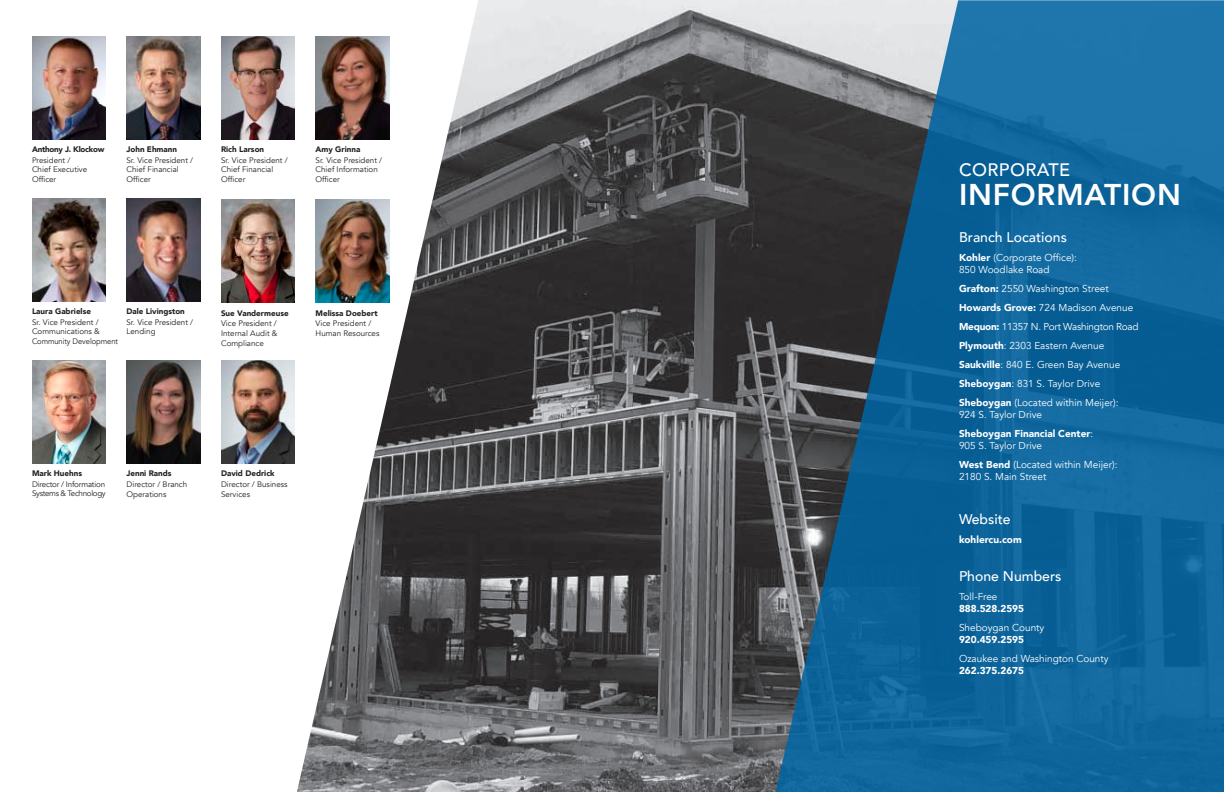
<style>
.page{position:relative;width:1224px;height:792px;background:#fff}
.page>*{position:absolute;margin:0;border:0;box-sizing:border-box;transform-origin:0 0}
.t1{font:800 30px "Avenir";letter-spacing:.025em;color:#fff}
.t2{font:500 18px "Avenir";letter-spacing:.025em;color:#fff}
.t3{font:500 14px "Avenir";color:#fff}
.t4{font:10px/19px "Avenir";color:#fff}
.t5{font:900 10px/19px "Avenir";color:#fff}
.t6{font:8px/9.6px "Avenir";color:#231f20}
.t7{font:900 8px "Avenir";color:#231f20}
.t8{font:8px/9.6px "Avenir";letter-spacing:-.035em;color:#231f20}
.t9{font:900 8px "Avenir";letter-spacing:-.025em;color:#231f20}
.s1{font-weight:900}
.s2{font-weight:400}
</style>
<div class="page">
<img style="left:297px;top:0;width:478px;height:792px">
<svg style="left:775px;top:0;width:449px;height:792px;background:#1f6591"></svg>
<img style="left:127px;top:36px;width:73px;height:103px">
<img style="left:32px;top:198px;width:74px;height:103px">
<img style="left:316px;top:199px;width:73px;height:103px">
<img style="left:221px;top:360px;width:74px;height:103px">
<img style="left:221px;top:36px;width:74px;height:103px">
<img style="left:127px;top:198px;width:73px;height:103px">
<img style="left:32px;top:360px;width:74px;height:103px">
<img style="left:32px;top:36px;width:74px;height:103px">
<img style="left:316px;top:36px;width:73px;height:103px">
<img style="left:221px;top:199px;width:74px;height:103px">
<img style="left:127px;top:360px;width:73px;height:103px">
<p class="t9" style="left:32px;top:143px;width:74px">Anthony J. Klockow</p>
<p class="t6" style="left:32px;top:155px;width:57px">President /<br>Chief Executive<br>Officer</p>
<p class="t7" style="left:127px;top:143px;width:52px">John Ehmann</p>
<p class="t6" style="left:127px;top:155px;width:68px">Sr. Vice President /<br>Chief Financial<br>Officer</p>
<p class="t7" style="left:221px;top:143px;width:45px">Rich Larson</p>
<p class="t6" style="left:221px;top:155px;width:68px">Sr. Vice President /<br>Chief Financial<br>Officer</p>
<p class="t7" style="left:316px;top:143px;width:46px">Amy Grinna</p>
<p class="t6" style="left:316px;top:155px;width:68px">Sr. Vice President /<br>Chief Information<br>Officer</p>
<h2 class="t2" style="left:959px;top:155px;width:113px">CORPORATE</h2>
<h1 class="t1" style="left:959px;top:172px;width:223px">INFORMATION</h1>
<p class="t7" style="left:32px;top:305px;width:60px">Laura Gabrielse</p>
<p class="t6" style="left:32px;top:317px;width:88px">Sr. Vice President /<br>Communications &amp;<br>Community Development</p>
<p class="t7" style="left:127px;top:305px;width:60px">Dale Livingston</p>
<p class="t6" style="left:127px;top:317px;width:68px">Sr. Vice President /<br>Lending</p>
<p class="t7" style="left:221px;top:306px;width:69px">Sue Vandermeuse</p>
<p class="t6" style="left:221px;top:319px;width:58px;text-align:justify">Vice President / Internal Audit &amp; Compliance</p>
<p class="t7" style="left:316px;top:306px;width:64px">Melissa Doebert</p>
<p class="t6" style="left:316px;top:319px;width:65px">Vice President /<br>Human Resources</p>
<p class="t7" style="left:32px;top:467px;width:52px">Mark Huehns</p>
<p class="t8" style="left:32px;top:479px;width:75px">Director / Information<br>Systems &amp; Technology</p>
<p class="t7" style="left:127px;top:467px;width:47px">Jenni Rands</p>
<p class="t6" style="left:127px;top:480px;width:62px">Director / Branch<br>Operations</p>
<p class="t7" style="left:221px;top:467px;width:55px">David Dedrick</p>
<p class="t6" style="left:221px;top:480px;width:68px">Director / Business<br>Services</p>
<h3 class="t3" style="left:959px;top:225px;width:109px">Branch Locations</h3>
<p class="t4" style="left:959px;top:251px;width:119px;line-height:12px"><span class="s1">Kohler</span> (Corporate Office):<br>850 Woodlake Road</p>
<p class="t4" style="left:959px;top:279px;width:181px"><span class="s1">Grafton:</span> 2550 Washington Street <span class="s1">Howards Grove:</span> 724 Madison Avenue <span class="s1">Mequon:</span> 11357 N. Port Washington Road <span class="s1">Plymouth</span>: 2303 Eastern Avenue <span class="s1">Saukville</span>: 840 E. Green Bay Avenue <span class="s1">Sheboygan</span>: 831 S. Taylor Drive <span class="s1">Sheboygan</span> (Located within Meijer):</p>
<p class="t5" style="left:959px;top:404px;width:136px"><span class="s2">924 S. Taylor Drive<br></span>Sheboygan Financial Center<span class="s2">:</span></p>
<p class="t4" style="left:959px;top:436px;width:160px">905 S. Taylor Drive<br><span class="s1">West Bend</span> (Located within Meijer):</p>
<p class="t4" style="left:959px;top:467px;width:89px">2180 S. Main Street</p>
<h3 class="t3" style="left:959px;top:507px;width:53px">Website</h3>
<p class="t5" style="left:959px;top:530px;width:64px">kohlercu.com</p>
<h3 class="t3" style="left:959px;top:564px;width:104px">Phone Numbers</h3>
<p class="t4" style="left:959px;top:587px;width:40px">Toll-Free</p>
<p class="t5" style="left:959px;top:599px;width:67px">888.528.2595</p>
<p class="t4" style="left:959px;top:618px;width:87px">Sheboygan County</p>
<p class="t5" style="left:959px;top:630px;width:67px">920.459.2595</p>
<p class="t4" style="left:959px;top:649px;width:151px">Ozaukee and Washington County</p>
<p class="t5" style="left:959px;top:661px;width:67px">262.375.2675</p>
</div>
